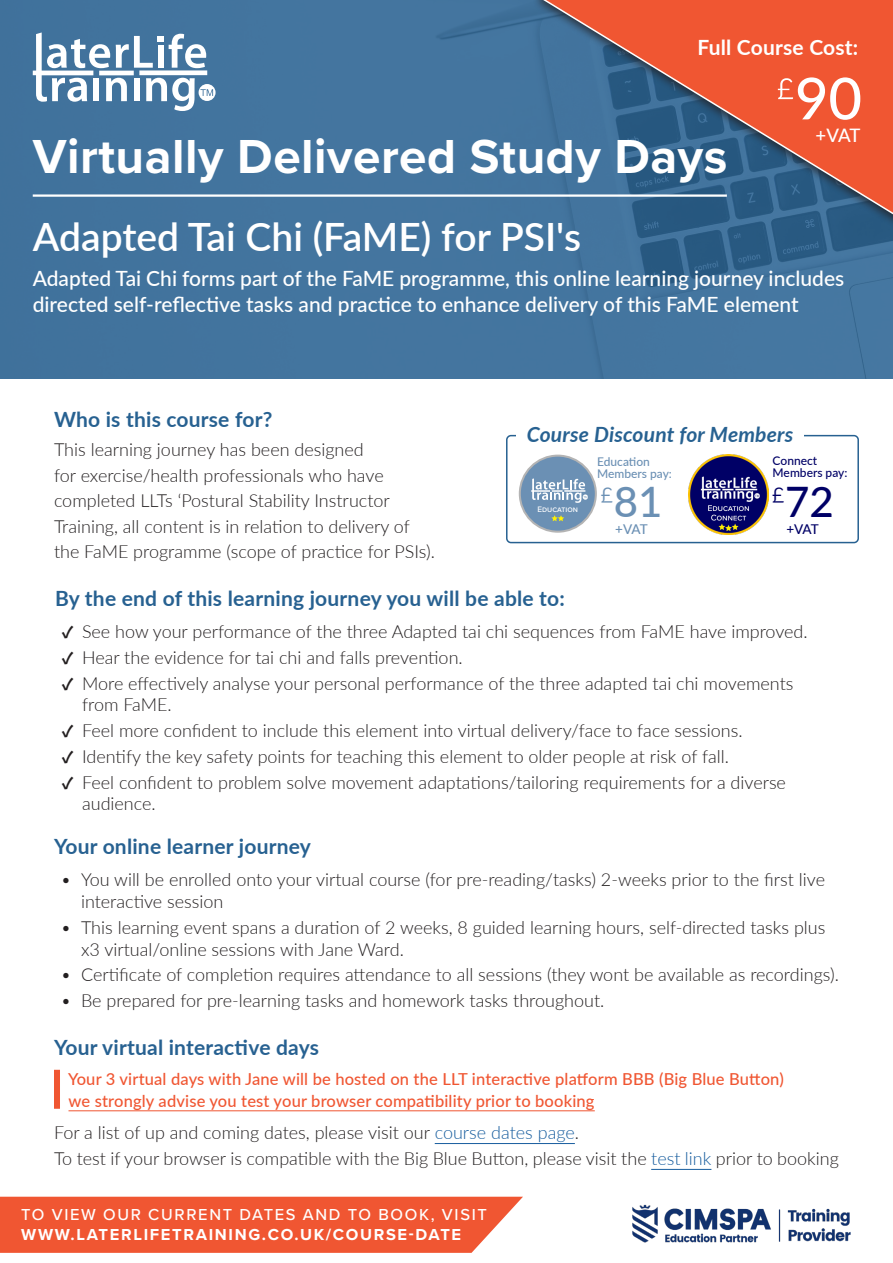
<style>
.page{position:relative;width:893px;height:1263px;background:#fff}
.page>*{position:absolute;margin:0;border:0;box-sizing:border-box;transform-origin:0 0}
.t1{font:500 57.75px "Lato";color:#fff}
.t2{font:700 49.5px "Proxima Nova";letter-spacing:.01em;color:#fff}
.t3{font:500 42px "Lato";color:#6b90b4}
.t4{font:500 42px "Lato";color:#006}
.t5{font:600 39px "Lato";color:#fff}
.t6{font:500 21px/25.2px "Lato";color:#fff}
.t7{font:700 21px "Lato";letter-spacing:.01em;color:#276191}
.t8{font:italic 700 21px "Lato";letter-spacing:.01em;color:#276191}
.t9{font:700 21px "Lato";letter-spacing:.01em;color:#fff}
.t10{font:500 18.6px "Lato";color:#fff}
.Paragraph_Style_1{font:300 18px/21.6px "Lato";color:#231f20}
.Paragraph_Style_1-2{font:500 16.5px "Lato";letter-spacing:.01em;color:#f05632}
.t11{font:700 16.5px "Proxima Nova";letter-spacing:.1em;color:#fff}
.t12{font:500 16.5px "Proxima Nova";letter-spacing:.1em;color:#fff}
.t13{font:500 13.5px "Lato";color:#6b90b4}
.t14{font:500 13.5px "Lato";color:#006}
.t15{font:500 12px "Lato";color:#6b90b4}
.t16{font:500 12px "Lato";color:#006}
.t17{font:500 8.25px "Proxima Nova";color:#fff}
.s1{font-weight:300}
.s2{font-family:"Source Sans Pro";font-weight:700}
.s3{color:#175d9e}
</style>
<div class="page">
<div style="left:0;top:0;width:893px;height:378px;background:#43759f"></div>
<hr style="left:33px;top:194px;width:694px;height:3px;background:#fff">
<svg style="left:33px;top:32px;width:183px;height:79px"></svg>
<div style="left:0;top:1197px;width:523px;height:56px;background:#f05632"></div>
<img style="left:632px;top:1204px;width:219px;height:39px">
<hr style="left:69px;top:1110px;width:526px;height:1px;background:#f05632">
<hr style="left:435px;top:1143px;width:140px;height:1px;background:#175d9e">
<hr style="left:651px;top:1169px;width:60px;height:1px;background:#175d9e">
<div style="left:54px;top:1070px;width:6px;height:39px;background:#f05632"></div>
<svg style="left:528px;top:0;width:365px;height:295px"></svg>
<div style="left:520px;top:456px;width:76px;height:76px;background:#6b90b4;border-radius:50%"></div>
<div style="left:519px;top:455px;width:78px;height:78px;border:2px solid #b4b4b4;border-radius:50%"></div>
<svg style="left:551px;top:515px;width:13px;height:6px"></svg>
<svg style="left:531px;top:478px;width:57px;height:25px"></svg>
<img style="left:689px;top:454px;width:80px;height:80px">
<div style="left:506px;top:435px;width:353px;height:108px;border:2px solid #276191;border-radius:4px"></div>
<div style="left:517px;top:425px;width:287px;height:20px;background:#fff"></div>
<p class="t9" style="left:697px;top:32px;width:162px">Full Course Cost:</p>
<p class="t1" style="left:776px;top:57px;width:88px"><span class="s1">£</span>90</p>
<p class="t10" style="left:816px;top:122px;width:46px">+VAT</p>
<p class="t2" style="left:33px;top:120px;width:696px">Virtually Delivered Study Days</p>
<p class="t5" style="left:33px;top:208px;width:550px">Adapted Tai Chi (FaME) for PSI's</p>
<p class="t6" style="left:33px;top:265px;width:813px">Adapted Tai Chi forms part of the FaME programme, this online learning journey includes directed self-reflective tasks and practice to enhance delivery of this FaME element</p>
<p class="t7" style="left:54px;top:404px;width:220px">Who is this course for?</p>
<p class="Paragraph_Style_1" style="left:54px;top:437px;width:382px;line-height:25.5px">This learning journey has been designed<br>for exercise/health professionals who have completed LLTs ‘Postural Stability Instructor Training, all content is in relation to delivery of the FaME programme (scope of practice for PSIs).</p>
<p class="t8" style="left:527px;top:419px;width:268px">Course Discount for Members</p>
<p class="t17" style="left:538px;top:503px;width:42px">Education</p>
<p class="t15" style="left:597px;top:453px;width:54px">Education</p>
<p class="t15" style="left:597px;top:465px;width:76px">Members pay:</p>
<p class="t3" style="left:600px;top:472px;width:64px"><span class="s1">£</span>81</p>
<p class="t13" style="left:615px;top:519px;width:34px">+VAT</p>
<p class="t16" style="left:773px;top:452px;width:46px">Connect</p>
<p class="t16" style="left:773px;top:464px;width:76px">Members pay:</p>
<p class="t4" style="left:771px;top:472px;width:64px"><span class="s1">£</span>72</p>
<p class="t14" style="left:786px;top:519px;width:34px">+VAT</p>
<p class="t7" style="left:55px;top:582px;width:511px">By the end of this learning journey you will be able to:</p>
<p class="Paragraph_Style_1" style="left:62px;top:620px;width:747px"><span class="s2">✓</span> See how your performance of the three Adapted tai chi sequences from FaME have improved.</p>
<p class="Paragraph_Style_1" style="left:62px;top:646px;width:402px"><span class="s2">✓</span> Hear the evidence for tai chi and falls prevention.</p>
<p class="Paragraph_Style_1" style="left:82px;top:672px;width:713px;text-indent:-20px"><span class="s2">✓</span> More effectively analyse your personal performance of the three adapted tai chi movements from FaME.</p>
<p class="Paragraph_Style_1" style="left:62px;top:719px;width:682px"><span class="s2">✓</span> Feel more confident to include this element into virtual delivery/face to face sessions.</p>
<p class="Paragraph_Style_1" style="left:62px;top:745px;width:669px"><span class="s2">✓</span> Identify the key safety points for teaching this element to older people at risk of fall.</p>
<p class="Paragraph_Style_1" style="left:82px;top:771px;width:705px;text-indent:-20px"><span class="s2">✓</span> Feel confident to problem solve movement adaptations/tailoring requirements for a diverse audience.</p>
<p class="t7" style="left:54px;top:831px;width:259px">Your online learner journey</p>
<p class="Paragraph_Style_1" style="left:81px;top:868px;width:745px;text-indent:-20px">• You will be enrolled onto your virtual course (for pre-reading/tasks) 2-weeks prior to the first live interactive session</p>
<p class="Paragraph_Style_1" style="left:81px;top:916px;width:746px;text-indent:-20px">• This learning event spans a duration of 2 weeks, 8 guided learning hours, self-directed tasks plus x3 virtual/online sessions with Jane Ward.</p>
<p class="Paragraph_Style_1" style="left:61px;top:963px;width:780px">• Certificate of completion requires attendance to all sessions (they wont be available as recordings).</p>
<p class="Paragraph_Style_1" style="left:61px;top:989px;width:545px">• Be prepared for pre-learning tasks and homework tasks throughout.</p>
<p class="t7" style="left:54px;top:1032px;width:267px">Your virtual interactive days</p>
<p class="Paragraph_Style_1-2" style="left:68px;top:1067px;width:717px">Your 3 virtual days with Jane will be hosted on the LLT interactive platform BBB (Big Blue Button)</p>
<p class="Paragraph_Style_1-2" style="left:69px;top:1089px;width:528px">we strongly advise you test your browser compatibility prior to booking</p>
<p class="Paragraph_Style_1" style="left:54px;top:1121px;width:527px">For a list of up and coming dates, please visit our <span class="s3">course dates page</span>.</p>
<p class="Paragraph_Style_1" style="left:54px;top:1147px;width:786px">To test if your browser is compatible with the Big Blue Button, please visit the <span class="s3">test link</span> prior to booking</p>
<p class="t12" style="left:21px;top:1202px;width:467px">TO VIEW OUR CURRENT DATES AND TO BOOK, VISIT</p>
<p class="t11" style="left:21px;top:1222px;width:441px">WWW.LATERLIFETRAINING.CO.UK/COURSE-DATE</p>
</div>
